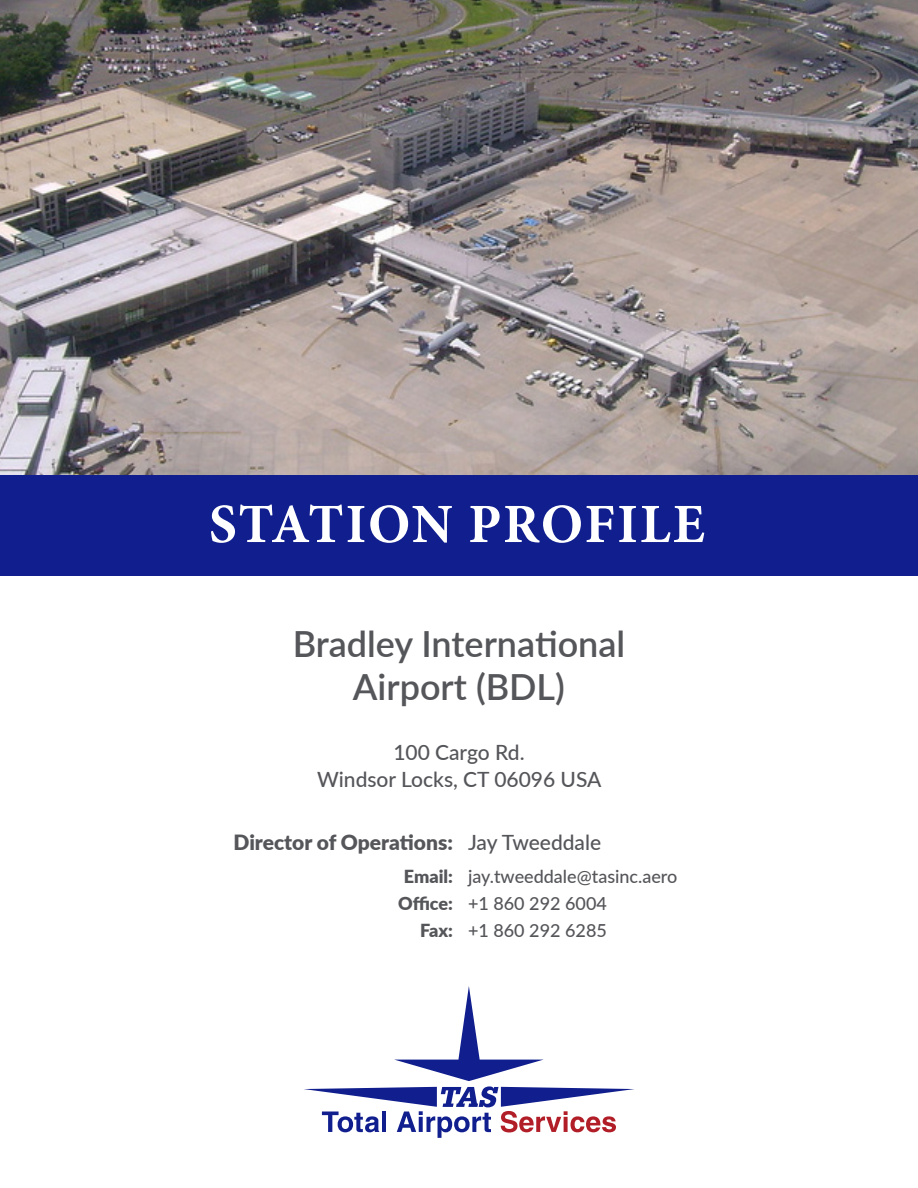
<style>
.page{position:relative;width:918px;height:1188px;background:#fff}
.page>*{position:absolute;margin:0;border:0;box-sizing:border-box;transform-origin:0 0}
.t1{font:700 55.5px "Minion Pro";letter-spacing:.025em;color:#fff}
.t2{font:600 36px/43.5px "Lato";color:#55565a;text-align:center}
.t3{font:500 21px/27px "Lato";color:#55565a;text-align:center}
.t4{font:900 21px "Lato";color:#55565a}
.t5{font:500 18px "Lato";color:#55565a}
.s1{font-weight:500}
.s2{font-weight:900}
</style>
<div class="page">
<img style="left:0;top:0;width:918px;height:476px">
<div style="left:0;top:476px;width:918px;height:100px;background:#101e8e"></div>
<svg style="left:304px;top:986px;width:330px;height:152px"></svg>
<p class="t1" style="left:209px;top:485px;width:498px">STATION PROFILE</p>
<p class="t2" style="left:293px;top:620px;width:334px">Bradley International<br>Airport (BDL)</p>
<p class="t3" style="left:317px;top:738px;width:286px">100 Cargo Rd.<br>Windsor Locks, CT 06096 USA</p>
<p class="t4" style="left:234px;top:826px;width:369px">Director of Operations: <span class="s1">Jay Tweeddale</span></p>
<p class="t5" style="left:404px;top:864px;width:275px"><span class="s2">Email:</span> jay.tweeddale@tasinc.aero</p>
<p class="t5" style="left:398px;top:891px;width:210px"><span class="s2">Office:</span> +1 860 292 6004</p>
<p class="t5" style="left:420px;top:918px;width:188px"><span class="s2">Fax:</span> +1 860 292 6285</p>
</div>
